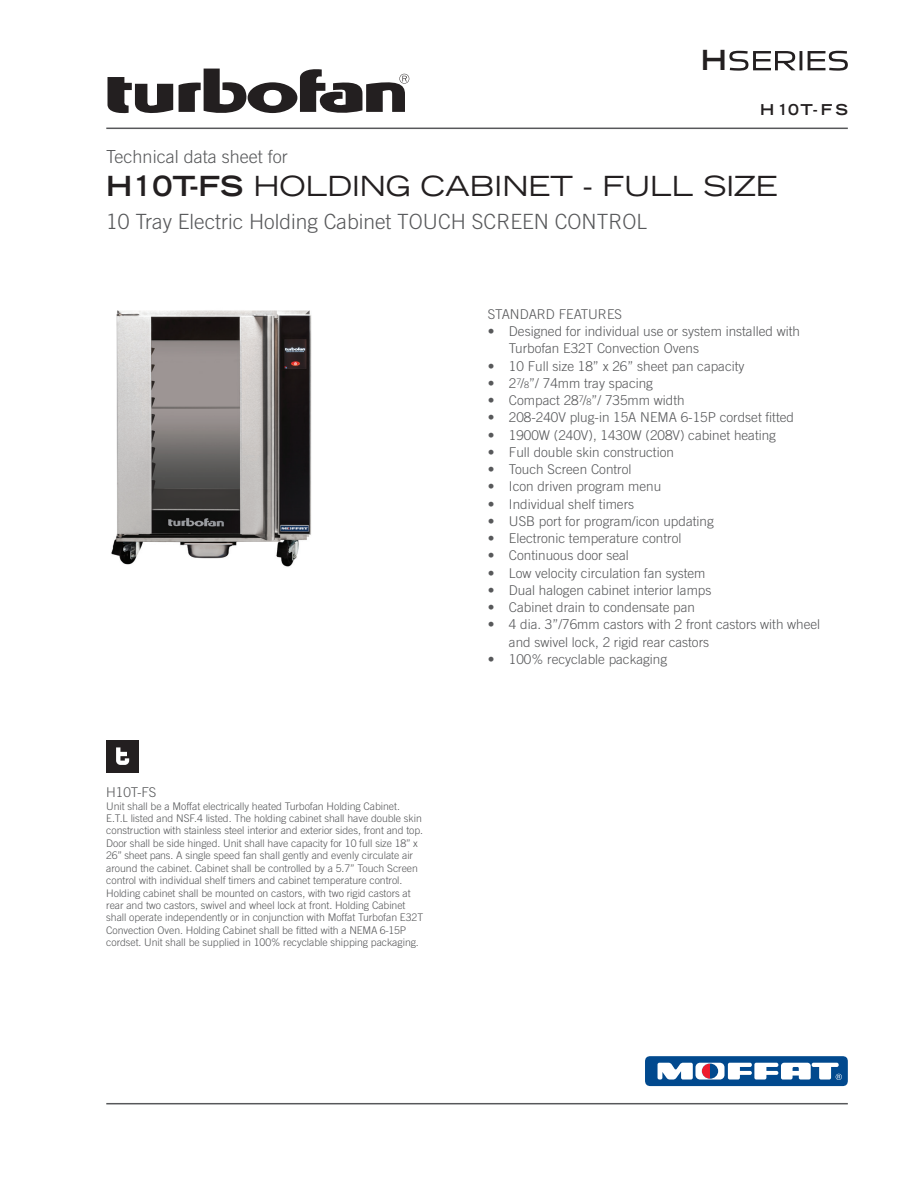
<style>
.page{position:relative;width:918px;height:1188px;background:#fff}
.page>*{position:absolute;margin:0;border:0;box-sizing:border-box;transform-origin:0 0}
.t1{font:expanded 27.75px "Trade Gothic LH";color:#231f20}
.t2{font:700 expanded 27.75px "Trade Gothic LH";color:#231f20}
.t3{font:300 21px "Trade Gothic";color:#57585a}
.t4{font:300 18px "Trade Gothic";color:#57585a}
.t5{font:700 expanded 15px "Trade Gothic LH";letter-spacing:.15em;color:#231f20}
.t6{font:300 13.5px/17.2px "Trade Gothic";color:#57585a}
.t7{font:300 10.5px/12.5px "Trade Gothic";letter-spacing:-.005em;color:#57585a}
.s1{font-weight:700}
.s2{font-size:9px}
</style>
<div class="page">
<img style="left:111px;top:310px;width:200px;height:257px">
<svg style="left:108px;top:77px;width:65px;height:37px"></svg>
<svg style="left:179px;top:68px;width:230px;height:46px"></svg>
<hr style="left:106px;top:1103px;width:742px;height:1px;background:#57585a">
<hr style="left:106px;top:128px;width:742px;height:1px;background:#57585a">
<div style="left:106px;top:740px;width:33px;height:33px;background:#231f20"></div>
<svg style="left:116px;top:747px;width:13px;height:18px"></svg>
<svg style="left:645px;top:1056px;width:203px;height:30px"></svg>
<svg style="left:729px;top:51px;width:119px;height:20px"></svg>
<p class="t2" style="left:701px;top:42px;width:28px">H</p>
<p class="t5" style="left:760px;top:100px;width:89px">H10T-FS</p>
<p class="t4" style="left:106px;top:146px;width:183px">Technical data sheet for</p>
<p class="t1" style="left:106px;top:168px;width:673px"><span class="s1">H10T-FS</span> HOLDING CABINET - FULL SIZE</p>
<p class="t3" style="left:106px;top:209px;width:542px">10 Tray Electric Holding Cabinet TOUCH SCREEN CONTROL</p>
<p class="t6" style="left:106px;top:784px;width:52px">H10T-FS</p>
<p class="t7" style="left:106px;top:799px;width:318px">Unit shall be a Moffat electrically heated Turbofan Holding Cabinet.<br>E.T.L listed and NSF.4 listed. The holding cabinet shall have double skin construction with stainless steel interior and exterior sides, front and top.<br>Door shall be side hinged. Unit shall have capacity for 10 full size 18” x 26” sheet pans. A single speed fan shall gently and evenly circulate air around the cabinet. Cabinet shall be controlled by a 5.7” Touch Screen control with individual shelf timers and cabinet temperature control.<br>Holding cabinet shall be mounted on castors, with two rigid castors at rear and two castors, swivel and wheel lock at front. Holding Cabinet shall operate independently or in conjunction with Moffat Turbofan E32T Convection Oven. Holding Cabinet shall be fitted with a NEMA 6-15P cordset. Unit shall be supplied in 100% recyclable shipping packaging.</p>
<p class="t6" style="left:488px;top:305px;width:136px">STANDARD FEATURES</p>
<p class="t6" style="left:509px;top:323px;width:293px;text-indent:-21px">• Designed for individual use or system installed with<br>Turbofan E32T Convection Ovens</p>
<p class="t6" style="left:488px;top:357px;width:258px">• 10 Full size 18” x 26” sheet pan capacity</p>
<p class="t6" style="left:488px;top:374px;width:167px">• 2<sup>7</sup>/<span class="s2">8</span>”/ 74mm tray spacing</p>
<p class="t6" style="left:488px;top:392px;width:198px">• Compact 28<sup>7</sup>/<span class="s2">8</span>”/ 735mm width</p>
<p class="t6" style="left:488px;top:409px;width:308px">• 208-240V plug-in 15A NEMA 6-15P cordset fitted</p>
<p class="t6" style="left:488px;top:426px;width:290px">• 1900W (240V), 1430W (208V) cabinet heating</p>
<p class="t6" style="left:488px;top:443px;width:188px">• Full double skin construction</p>
<p class="t6" style="left:488px;top:461px;width:145px">• Touch Screen Control</p>
<p class="t6" style="left:488px;top:478px;width:175px">• Icon driven program menu</p>
<p class="t6" style="left:488px;top:495px;width:148px">• Individual shelf timers</p>
<p class="t6" style="left:488px;top:512px;width:228px">• USB port for program/icon updating</p>
<p class="t6" style="left:488px;top:530px;width:195px">• Electronic temperature control</p>
<p class="t6" style="left:488px;top:547px;width:143px">• Continuous door seal</p>
<p class="t6" style="left:488px;top:564px;width:219px">• Low velocity circulation fan system</p>
<p class="t6" style="left:488px;top:581px;width:225px">• Dual halogen cabinet interior lamps</p>
<p class="t6" style="left:488px;top:599px;width:209px">• Cabinet drain to condensate pan</p>
<p class="t6" style="left:509px;top:616px;width:313px;text-indent:-21px">• 4 dia. 3”/76mm castors with 2 front castors with wheel and swivel lock, 2 rigid rear castors</p>
<p class="t6" style="left:488px;top:650px;width:181px">• 100% recyclable packaging</p>
</div>
